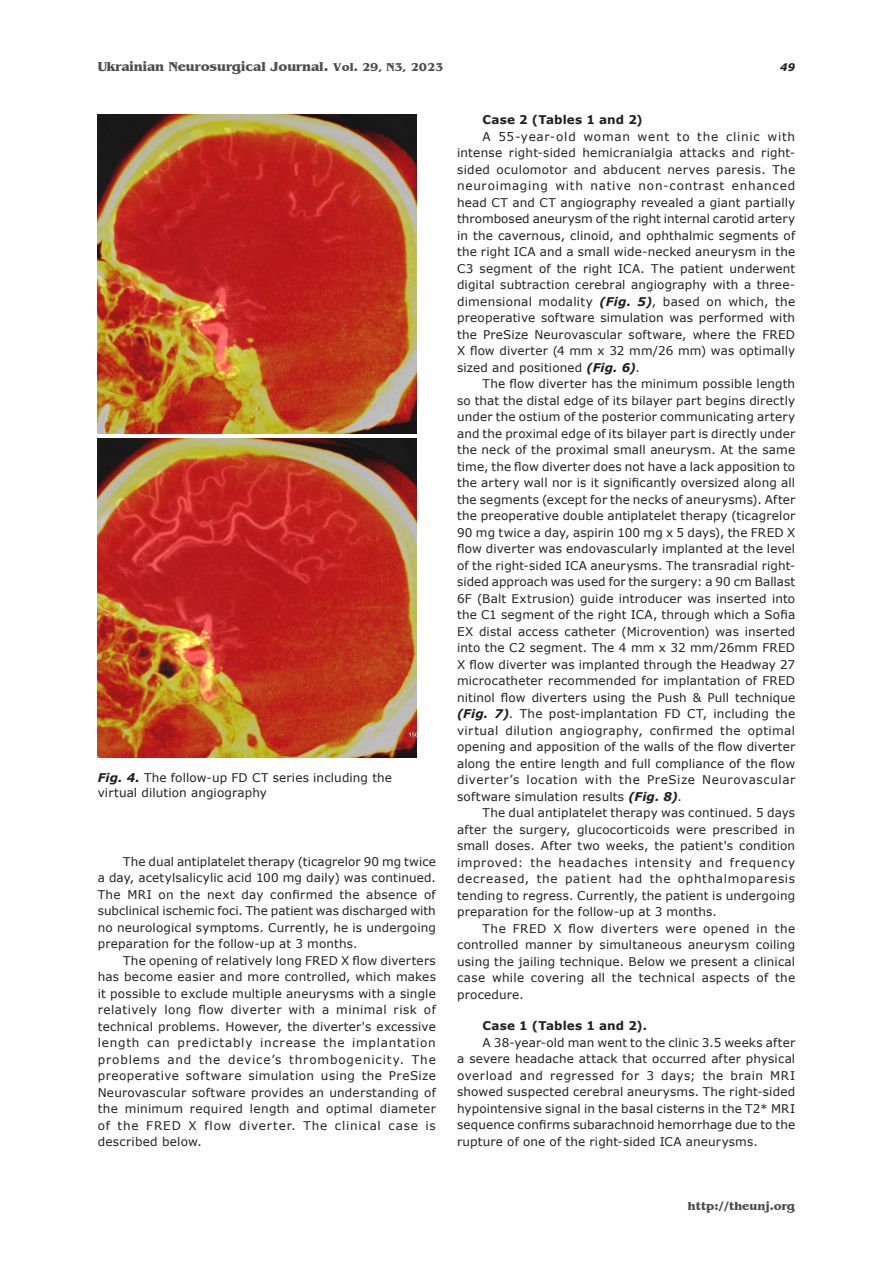
<style>
.page{position:relative;width:893px;height:1276px;background:#fff}
.page>*{position:absolute;margin:0;border:0;box-sizing:border-box;transform-origin:0 0}
.t1{font:700 13.5px "Benguiat";color:#4d4d4d}
._092_Body{font:12px/16.5px "Verdana";letter-spacing:.015em;color:#231f20;text-align:justify}
._112_Ris_pidpys{font:12px/14.4px "Verdana";letter-spacing:.01em;color:#231f20}
._093_Body_pidzag{font:700 12px "Verdana";letter-spacing:.015em;color:#231f20}
.t2{font:700 12px "Benguiat";color:#4d4d4d}
.t3{font:italic 700 10.5px "Verdana";color:#231f20}
.s1{font-size:12px}
.s2{font-weight:700;font-style:italic}
</style>
<div class="page">
<img style="left:98px;top:115px;width:319px;height:319px">
<img style="left:98px;top:438px;width:319px;height:319px">
<p class="t1" style="left:98px;top:59px;width:347px">Ukrainian Neurosurgical Journal. <span class="s1">Vol. 29, N3, 2023</span></p>
<p class="t3" style="left:780px;top:59px;width:17px">49</p>
<p class="_112_Ris_pidpys" style="left:98px;top:770px;width:296px"><span class="s2">Fig. 4.</span> The follow-up FD CT series including the virtual dilution angiography</p>
<p class="_092_Body" style="left:98px;top:853px;width:340px;text-indent:26px">The dual antiplatelet therapy (ticagrelor 90 mg twice a day, acetylsalicylic acid 100 mg daily) was continued.<br>The MRI on the next day confirmed the absence of subclinical ischemic foci. The patient was discharged with no neurological symptoms. Currently, he is undergoing preparation for the follow-up at 3 months.</p>
<p class="_092_Body" style="left:98px;top:952px;width:340px;text-indent:26px">The opening of relatively long FRED X flow diverters has become easier and more controlled, which makes it possible to exclude multiple aneurysms with a single relatively long flow diverter with a minimal risk of technical problems. However, the diverter's excessive length can predictably increase the implantation problems and the device’s thrombogenicity. The preoperative software simulation using the PreSize Neurovascular software provides an understanding of the minimum required length and optimal diameter of the FRED X flow diverter. The clinical case is described below.</p>
<p class="_093_Body_pidzag" style="left:483px;top:111px;width:162px">Case 2 (Tables 1 and 2)</p>
<p class="_092_Body" style="left:457px;top:128px;width:340px;text-indent:26px">A 55-year-old woman went to the clinic with intense right-sided hemicranialgia attacks and right&shy;sided oculomotor and abducent nerves paresis. The neuroimaging with native non-contrast enhanced head CT and CT angiography revealed a giant partially thrombosed aneurysm of the right internal carotid artery in the cavernous, clinoid, and ophthalmic segments of the right ICA and a small wide-necked aneurysm in the C3 segment of the right ICA. The patient underwent digital subtraction cerebral angiography with a three&shy;dimensional modality <span class="s2">(Fig. 5)</span>, based on which, the preoperative software simulation was performed with the PreSize Neurovascular software, where the FRED X flow diverter (4 mm x 32 mm/26 mm) was optimally sized and positioned <span class="s2">(Fig. 6)</span>.</p>
<p class="_092_Body" style="left:457px;top:375px;width:340px;text-indent:26px">The flow diverter has the minimum possible length so that the distal edge of its bilayer part begins directly under the ostium of the posterior communicating artery and the proximal edge of its bilayer part is directly under the neck of the proximal small aneurysm. At the same time, the flow diverter does not have a lack apposition to the artery wall nor is it significantly oversized along all the segments (except for the necks of aneurysms). After the preoperative double antiplatelet therapy (ticagrelor 90 mg twice a day, aspirin 100 mg x 5 days), the FRED X flow diverter was endovascularly implanted at the level of the right-sided ICA aneurysms. The transradial right&shy;sided approach was used for the surgery: a 90 cm Ballast 6F (Balt Extrusion) guide introducer was inserted into the C1 segment of the right ICA, through which a Sofia EX distal access catheter (Microvention) was inserted into the C2 segment. The 4 mm x 32 mm/26mm FRED X flow diverter was implanted through the Headway 27 microcatheter recommended for implantation of FRED nitinol flow diverters using the Push &amp; Pull technique <span class="s2">(Fig. 7)</span>. The post-implantation FD CT, including the virtual dilution angiography, confirmed the optimal opening and apposition of the walls of the flow diverter along the entire length and full compliance of the flow diverter’s location with the PreSize Neurovascular software simulation results <span class="s2">(Fig. 8)</span>.</p>
<p class="_092_Body" style="left:457px;top:804px;width:340px;text-indent:26px">The dual antiplatelet therapy was continued. 5 days after the surgery, glucocorticoids were prescribed in small doses. After two weeks, the patient's condition improved: the headaches intensity and frequency decreased, the patient had the ophthalmoparesis tending to regress. Currently, the patient is undergoing preparation for the follow-up at 3 months.</p>
<p class="_092_Body" style="left:457px;top:920px;width:340px;text-indent:26px">The FRED X flow diverters were opened in the controlled manner by simultaneous aneurysm coiling using the jailing technique. Below we present a clinical case while covering all the technical aspects of the procedure.</p>
<p class="_093_Body_pidzag" style="left:483px;top:1017px;width:166px">Case 1 (Tables 1 and 2).</p>
<p class="_092_Body" style="left:457px;top:1034px;width:340px;text-indent:26px">A 38-year-old man went to the clinic 3.5 weeks after a severe headache attack that occurred after physical overload and regressed for 3 days; the brain MRI showed suspected cerebral aneurysms. The right-sided hypointensive signal in the basal cisterns in the T2* MRI sequence confirms subarachnoid hemorrhage due to the rupture of one of the right-sided ICA aneurysms.</p>
<p class="t2" style="left:688px;top:1199px;width:109px">http://theunj.org</p>
</div>
